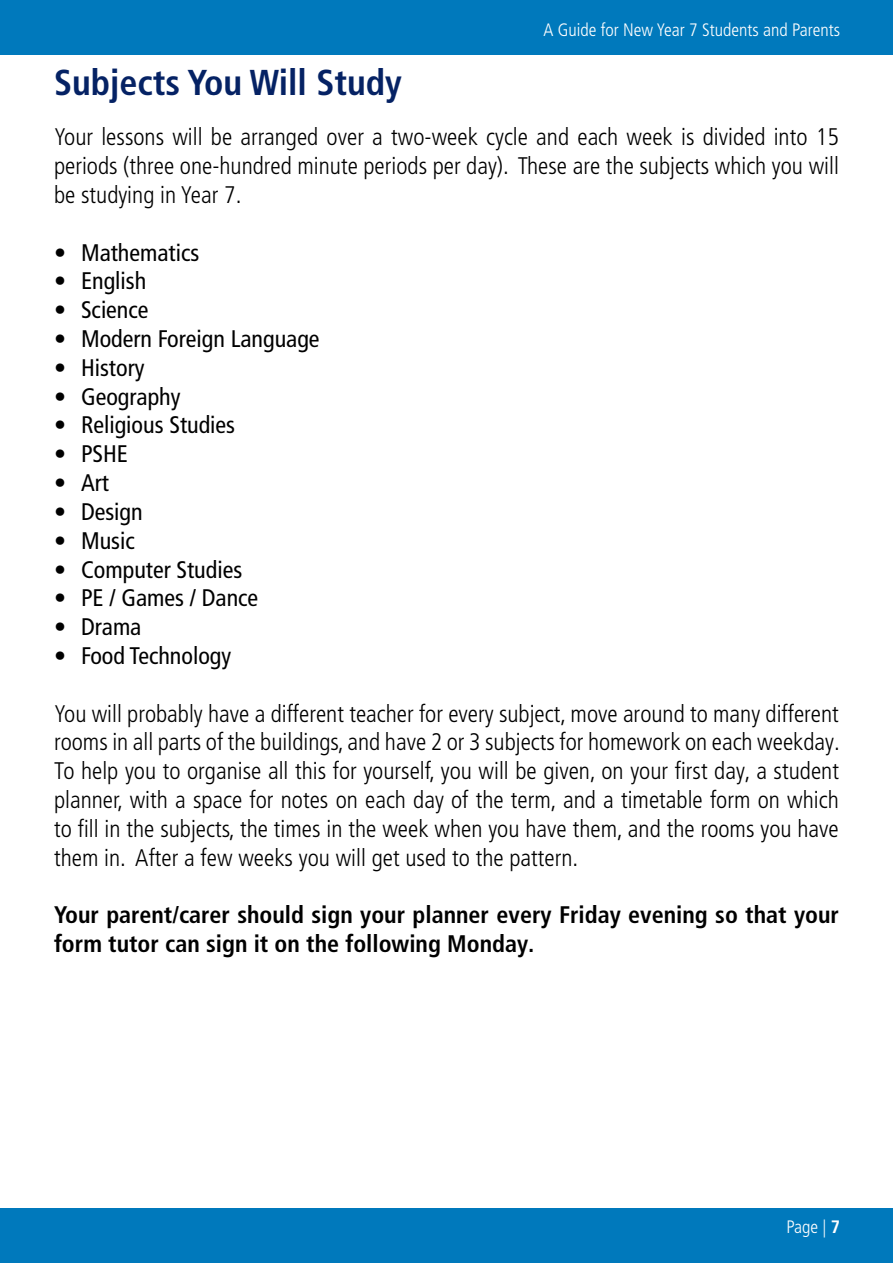
<style>
.page{position:relative;width:893px;height:1263px;background:#fff}
.page>*{position:absolute;margin:0;border:0;box-sizing:border-box;transform-origin:0 0}
.t1{font:700 condensed 36px "Frutiger LT Pro";color:#052264}
.t2{font:300 condensed 24px/28.8px "Frutiger LT Pro";color:#000;text-align:justify}
.t3{font:condensed 24px "Frutiger LT Pro";color:#000}
.t4{font:700 condensed 24px/28.8px "Frutiger LT Pro";color:#000}
.t5{font:300 condensed 18px "Frutiger LT Pro";color:#fff}
.s1{font-weight:700}
</style>
<div class="page">
<div style="left:0;top:0;width:893px;height:54px;background:#0079bc"></div>
<div style="left:0;top:1209px;width:893px;height:54px;background:#0079bc"></div>
<p class="t5" style="left:543px;top:19px;width:298px">A Guide for New Year 7 Students and Parents</p>
<h1 class="t1" style="left:54px;top:61px;width:349px">Subjects You Will Study</h1>
<p class="t2" style="left:54px;top:123px;width:786px">Your lessons will be arranged over a two-week cycle and each week is divided into 15 periods (three one-hundred minute periods per day). These are the subjects which you will be studying in Year 7.</p>
<p class="t3" style="left:54px;top:238px;width:147px">• Mathematics</p>
<p class="t3" style="left:54px;top:267px;width:94px">• English</p>
<p class="t3" style="left:54px;top:296px;width:96px">• Science</p>
<p class="t3" style="left:54px;top:325px;width:267px">• Modern Foreign Language</p>
<p class="t3" style="left:54px;top:354px;width:92px">• History</p>
<p class="t3" style="left:54px;top:382px;width:128px">• Geography</p>
<p class="t3" style="left:54px;top:411px;width:183px">• Religious Studies</p>
<p class="t3" style="left:54px;top:440px;width:76px">• PSHE</p>
<p class="t3" style="left:54px;top:469px;width:56px">• Art</p>
<p class="t3" style="left:54px;top:498px;width:90px">• Design</p>
<p class="t3" style="left:54px;top:526px;width:82px">• Music</p>
<p class="t3" style="left:54px;top:555px;width:190px">• Computer Studies</p>
<p class="t3" style="left:54px;top:584px;width:206px">• PE / Games / Dance</p>
<p class="t3" style="left:54px;top:613px;width:89px">• Drama</p>
<p class="t3" style="left:54px;top:642px;width:179px">• Food Technology</p>
<p class="t2" style="left:54px;top:699px;width:787px">You will probably have a different teacher for every subject, move around to many different rooms in all parts of the buildings, and have 2 or 3 subjects for homework on each weekday.<br>To help you to organise all this for yourself, you will be given, on your first day, a student planner, with a space for notes on each day of the term, and a timetable form on which to fill in the subjects, the times in the week when you have them, and the rooms you have them in. After a few weeks you will get used to the pattern.</p>
<p class="t4" style="left:54px;top:900px;width:786px">Your parent/carer should sign your planner every Friday evening so that your form tutor can sign it on the following Monday.</p>
<p class="t5" style="left:786px;top:1216px;width:55px">Page | <span class="s1">7</span></p>
</div>
